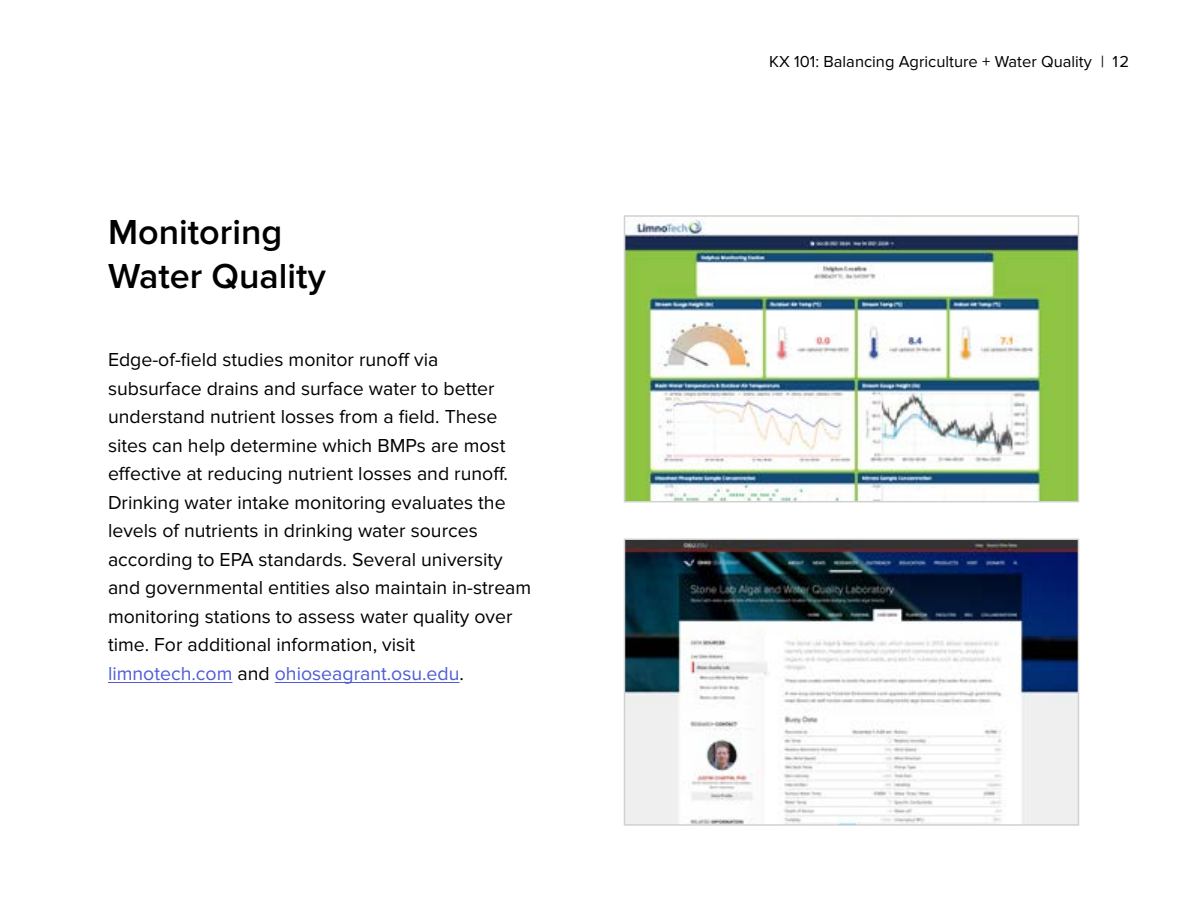
<style>
.page{position:relative;width:1188px;height:918px;background:#fff}
.page>*{position:absolute;margin:0;border:0;box-sizing:border-box;transform-origin:0 0}
.Heading_03{font:600 36px "Proxima Nova";color:#000}
.t1{font:19.5px/28.5px "Proxima Nova";color:#000}
.t2{font:19.5px "Proxima Nova";color:#4f5cd6}
.t3{font:16.5px "Proxima Nova";color:#000}
.s1{color:#000}
.s2{font-style:italic}
</style>
<div class="page">
<hr style="left:108px;top:682px;width:124px;height:1px;background:#4f5cd6">
<hr style="left:275px;top:682px;width:185px;height:1px;background:#4f5cd6">
<img style="left:627px;top:218px;width:449px;height:281px">
<div style="left:624px;top:215px;width:455px;height:287px;border:2px solid #d1d1d1"></div>
<img style="left:627px;top:541px;width:449px;height:282px">
<div style="left:624px;top:538px;width:455px;height:288px;border:2px solid #d1d1d1"></div>
<p class="Heading_03" style="left:108px;top:212px;width:176px">Monitoring</p>
<p class="Heading_03" style="left:108px;top:255px;width:219px">Water Quality</p>
<p class="t1" style="left:108px;top:346px;width:425px">Edge-of-field studies monitor runoff via subsurface drains and surface water to better understand nutrient losses from a field. These sites can help determine which BMPs are most effective at reducing nutrient losses and runoff.<br>Drinking water intake monitoring evaluates the levels of nutrients in drinking water sources according to EPA standards. Several university and governmental entities also maintain in-stream monitoring stations to assess water quality over time. For additional information, visit</p>
<p class="t2" style="left:108px;top:662px;width:358px">limnotech.com <span class="s1">and</span> ohioseagrant.osu.edu<span class="s1">.</span></p>
<p class="t3" style="left:769px;top:52px;width:362px">KX 101: Balancing Agriculture + Water Quality <span class="s2">|</span> 12</p>
</div>
